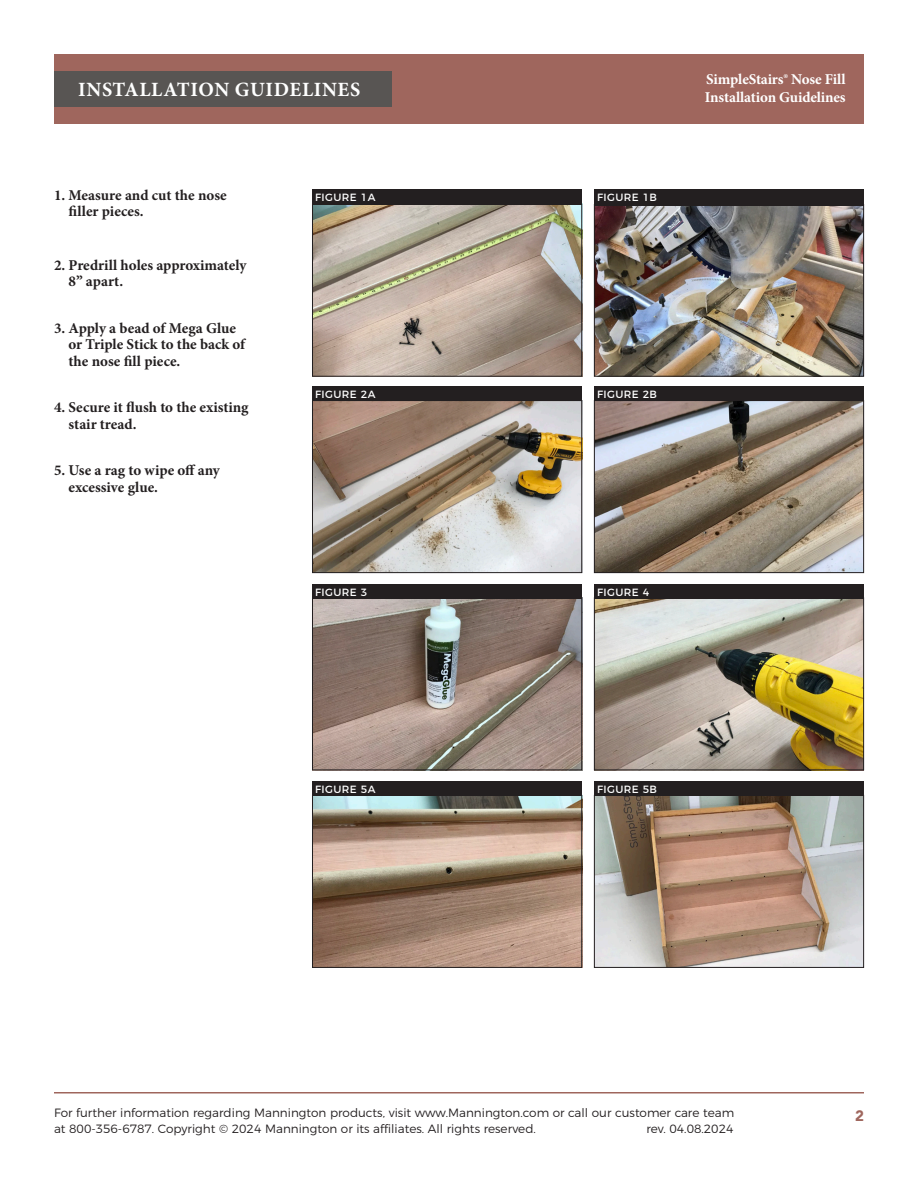
<style>
.page{position:relative;width:918px;height:1188px;background:#fff}
.page>*{position:absolute;margin:0;border:0;box-sizing:border-box;transform-origin:0 0}
.Notes{font:700 20.25px "Minion Pro";letter-spacing:.03em;color:#fff}
.Body{font:700 15px/16.5px "Minion Pro";color:#231f20}
.Notes-2{font:700 15px "Minion Pro";letter-spacing:-.01em;color:#fff}
.Notes-3{font:900 15px "Avenir";color:#9f665d}
.t1{font:300 12px/16.5px "Montserrat";color:#231f20}
.Notes-4{font:10.5px "Montserrat";letter-spacing:.04em;color:#fff}
</style>
<div class="page">
<div style="left:54px;top:54px;width:810px;height:69px;background:#9f665d"></div>
<div style="left:54px;top:71px;width:338px;height:35px;background:#585553"></div>
<hr style="left:54px;top:1092px;width:810px;height:2px;background:#9f665d">
<img style="left:596px;top:206px;width:266px;height:169px">
<div style="left:594px;top:204px;width:270px;height:173px;border:1px solid #231f20"></div>
<div style="left:594px;top:189px;width:270px;height:16px;background:#231f20"></div>
<img style="left:314px;top:206px;width:266px;height:169px">
<div style="left:312px;top:204px;width:270px;height:173px;border:1px solid #231f20"></div>
<div style="left:312px;top:189px;width:270px;height:16px;background:#231f20"></div>
<img style="left:596px;top:402px;width:266px;height:169px">
<div style="left:594px;top:400px;width:270px;height:173px;border:1px solid #231f20"></div>
<div style="left:594px;top:387px;width:270px;height:14px;background:#231f20"></div>
<img style="left:314px;top:402px;width:266px;height:169px">
<div style="left:312px;top:400px;width:270px;height:173px;border:1px solid #231f20"></div>
<div style="left:312px;top:387px;width:270px;height:14px;background:#231f20"></div>
<img style="left:596px;top:599px;width:266px;height:169px">
<div style="left:594px;top:597px;width:270px;height:173px;border:1px solid #231f20"></div>
<div style="left:594px;top:584px;width:270px;height:14px;background:#231f20"></div>
<img style="left:596px;top:797px;width:266px;height:169px">
<div style="left:594px;top:795px;width:270px;height:173px;border:1px solid #231f20"></div>
<div style="left:594px;top:782px;width:270px;height:14px;background:#231f20"></div>
<img style="left:314px;top:599px;width:266px;height:169px">
<div style="left:312px;top:597px;width:270px;height:173px;border:1px solid #231f20"></div>
<div style="left:312px;top:584px;width:270px;height:14px;background:#231f20"></div>
<img style="left:314px;top:797px;width:266px;height:169px">
<div style="left:312px;top:795px;width:270px;height:173px;border:1px solid #231f20"></div>
<div style="left:312px;top:782px;width:270px;height:14px;background:#231f20"></div>
<p class="Notes" style="left:78px;top:75px;width:284px">INSTALLATION GUIDELINES</p>
<p class="Body" style="left:69px;top:187px;width:160px;text-indent:-15px">1. Measure and cut the nose filler pieces.</p>
<p class="Body" style="left:69px;top:256px;width:179px;text-indent:-15px">2. Predrill holes approximately<br>8” apart.</p>
<p class="Body" style="left:69px;top:319px;width:178px;text-indent:-15px">3. Apply a bead of Mega Glue or Triple Stick to the back of the nose fill piece.</p>
<p class="Body" style="left:69px;top:399px;width:182px;text-indent:-15px">4. Secure it flush to the existing stair tread.</p>
<p class="Body" style="left:69px;top:462px;width:153px;text-indent:-15px">5. Use a rag to wipe off any excessive glue.</p>
<p class="Notes-4" style="left:315px;top:189px;width:62px">FIGURE 1A</p>
<p class="Notes-4" style="left:597px;top:189px;width:61px">FIGURE 1B</p>
<p class="Notes-4" style="left:315px;top:386px;width:62px">FIGURE 2A</p>
<p class="Notes-4" style="left:597px;top:386px;width:61px">FIGURE 2B</p>
<p class="Notes-4" style="left:315px;top:584px;width:54px">FIGURE 3</p>
<p class="Notes-4" style="left:597px;top:584px;width:54px">FIGURE 4</p>
<p class="Notes-2" style="left:706px;top:68px;width:141px">SimpleStairs® Nose Fill</p>
<p class="Notes-2" style="left:705px;top:86px;width:142px">Installation Guidelines</p>
<p class="Notes-4" style="left:315px;top:781px;width:62px">FIGURE 5A</p>
<p class="Notes-4" style="left:597px;top:781px;width:61px">FIGURE 5B</p>
<p class="t1" style="left:54px;top:1103px;width:682px">For further information regarding Mannington products, visit www.Mannington.com or call our customer care team at 800-356-6787. Copyright © 2024 Mannington or its affiliates. All rights reserved.</p>
<p class="t1" style="left:646px;top:1120px;width:89px">rev. 04.08.2024</p>
<p class="Notes-3" style="left:855px;top:1103px;width:10px">2</p>
</div>
